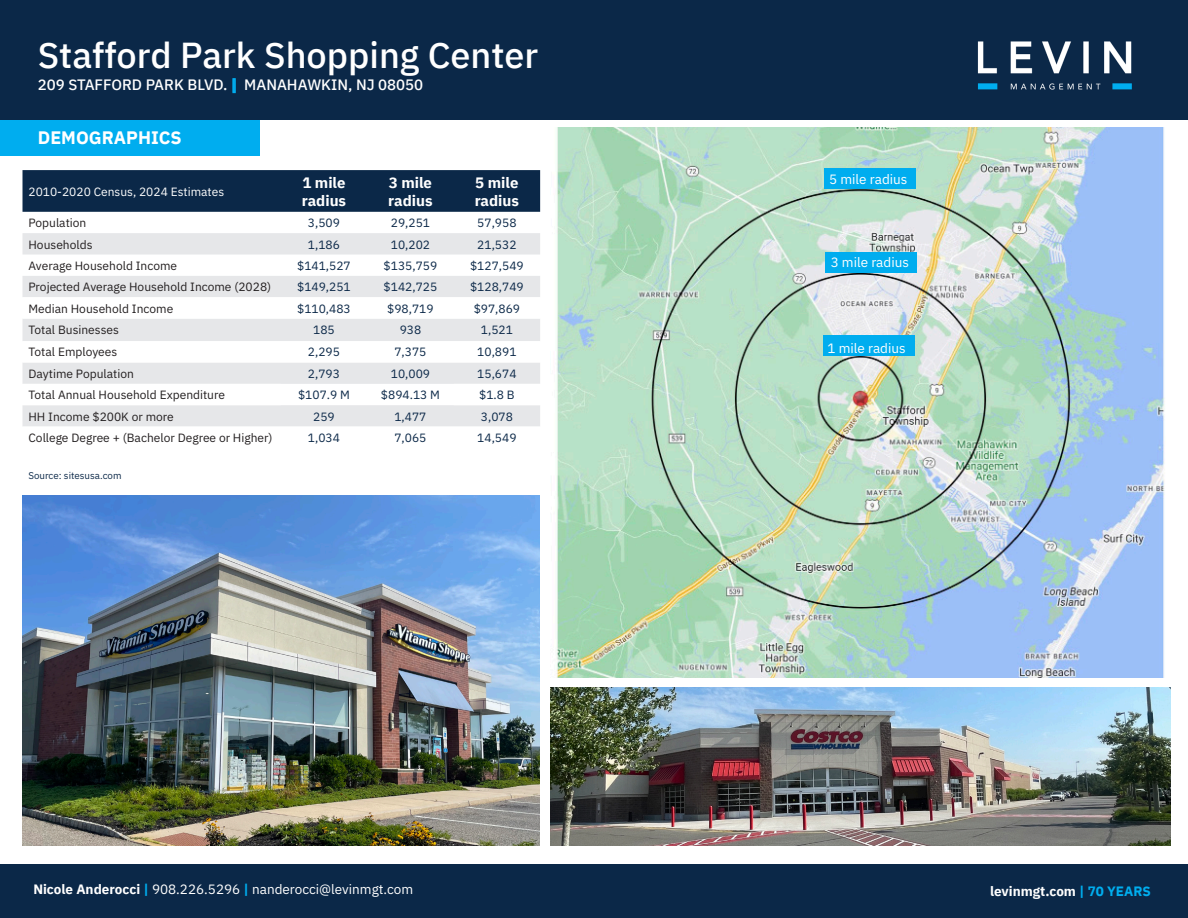
<style>
.page{position:relative;width:1188px;height:918px;background:#fff}
.page>*{position:absolute;margin:0;border:0;box-sizing:border-box;transform-origin:0 0}
.t1{font:500 36px "IBM Plex Sans";color:#fff}
.t2{font:700 18px "IBM Plex Sans";color:#fff}
.t3{font:500 15px "IBM Plex Sans";color:#fff}
.t4{font:700 15px "IBM Plex Sans";color:#fff}
.t5{font:13.5px "IBM Plex Sans";color:#fff}
.t6{font:700 13.5px "IBM Plex Sans";color:#fff}
.t7{font:12px "IBM Plex Sans";color:#231f20}
.t8{font:12px "IBM Plex Sans";color:#0b2848}
.t9{font:12px "IBM Plex Sans";color:#fff}
.t10{font:9.75px "IBM Plex Sans";color:#0b2848}
.s1{font-weight:700;color:#00adef}
.s2{font-weight:700}
.s3{color:#00aeef}
</style>
<div class="page">
<img style="left:556px;top:128px;width:609px;height:550px">
<img style="left:551px;top:688px;width:619px;height:158px">
<div style="left:0;top:120px;width:259px;height:36px;background:#00adef"></div>
<div style="left:0;top:0;width:1188px;height:120px;background:#0b2848"></div>
<img style="left:977px;top:41px;width:155px;height:49px">
<div style="left:825px;top:252px;width:92px;height:20px;background:#00adef"></div>
<div style="left:824px;top:335px;width:91px;height:21px;background:#00adef"></div>
<div style="left:22px;top:170px;width:518px;height:42px;background:#0b2848"></div>
<svg style="left:22px;top:233px;width:518px;height:64px;fill:#e6e7e9"></svg>
<svg style="left:22px;top:319px;width:518px;height:107px;fill:#e6e7e9"></svg>
<img style="left:22px;top:495px;width:517px;height:351px">
<div style="left:824px;top:169px;width:92px;height:20px;background:#00adef"></div>
<div style="left:0;top:864px;width:1188px;height:54px;background:#0b2848"></div>
<p class="t1" style="left:38px;top:27px;width:502px">Stafford Park Shopping Center</p>
<p class="t3" style="left:38px;top:73px;width:387px">209 STAFFORD PARK BLVD. <span class="s1">|</span> MANAHAWKIN, NJ 08050</p>
<p class="t2" style="left:38px;top:123px;width:146px">DEMOGRAPHICS</p>
<p class="t9" style="left:28px;top:182px;width:197px">2010-2020 Census, 2024 Estimates</p>
<p class="t4" style="left:302px;top:171px;width:45px">1 mile</p>
<p class="t4" style="left:302px;top:189px;width:46px">radius</p>
<p class="t4" style="left:389px;top:171px;width:45px">3 mile</p>
<p class="t4" style="left:388px;top:189px;width:46px">radius</p>
<p class="t4" style="left:475px;top:171px;width:45px">5 mile</p>
<p class="t4" style="left:475px;top:189px;width:46px">radius</p>
<p class="t7" style="left:28px;top:214px;width:59px">Population</p>
<p class="t8" style="left:308px;top:214px;width:34px">3,509</p>
<p class="t8" style="left:391px;top:214px;width:41px">29,251</p>
<p class="t8" style="left:477px;top:214px;width:41px">57,958</p>
<p class="t7" style="left:28px;top:235px;width:66px">Households</p>
<p class="t8" style="left:308px;top:235px;width:34px">1,186</p>
<p class="t8" style="left:391px;top:235px;width:41px">10,202</p>
<p class="t8" style="left:477px;top:235px;width:41px">21,532</p>
<p class="t7" style="left:28px;top:256px;width:150px">Average Household Income</p>
<p class="t8" style="left:297px;top:256px;width:55px">$141,527</p>
<p class="t8" style="left:384px;top:256px;width:55px">$135,759</p>
<p class="t8" style="left:470px;top:256px;width:55px">$127,549</p>
<p class="t7" style="left:28px;top:278px;width:244px">Projected Average Household Income (2028)</p>
<p class="t8" style="left:297px;top:278px;width:55px">$149,251</p>
<p class="t8" style="left:384px;top:278px;width:55px">$142,725</p>
<p class="t8" style="left:470px;top:278px;width:55px">$128,749</p>
<p class="t7" style="left:28px;top:299px;width:146px">Median Household Income</p>
<p class="t8" style="left:297px;top:299px;width:55px">$110,483</p>
<p class="t8" style="left:387px;top:299px;width:48px">$98,719</p>
<p class="t8" style="left:474px;top:299px;width:48px">$97,869</p>
<p class="t7" style="left:28px;top:321px;width:92px">Total Businesses</p>
<p class="t8" style="left:313px;top:321px;width:23px">185</p>
<p class="t8" style="left:400px;top:321px;width:23px">938</p>
<p class="t8" style="left:481px;top:321px;width:34px">1,521</p>
<p class="t7" style="left:28px;top:343px;width:90px">Total Employees</p>
<p class="t8" style="left:308px;top:343px;width:34px">2,295</p>
<p class="t8" style="left:394px;top:343px;width:34px">7,375</p>
<p class="t8" style="left:477px;top:343px;width:41px">10,891</p>
<p class="t7" style="left:28px;top:364px;width:107px">Daytime Population</p>
<p class="t8" style="left:308px;top:364px;width:34px">2,793</p>
<p class="t8" style="left:391px;top:364px;width:41px">10,009</p>
<p class="t8" style="left:477px;top:364px;width:41px">15,674</p>
<p class="t7" style="left:28px;top:386px;width:198px">Total Annual Household Expenditure</p>
<p class="t8" style="left:298px;top:386px;width:53px">$107.9 M</p>
<p class="t8" style="left:381px;top:386px;width:61px">$894.13 M</p>
<p class="t8" style="left:479px;top:386px;width:37px">$1.8 B</p>
<p class="t7" style="left:28px;top:407px;width:147px">HH Income $200K or more</p>
<p class="t8" style="left:313px;top:407px;width:23px">259</p>
<p class="t8" style="left:394px;top:407px;width:34px">1,477</p>
<p class="t8" style="left:481px;top:407px;width:34px">3,078</p>
<p class="t7" style="left:28px;top:429px;width:246px">College Degree + (Bachelor Degree or Higher)</p>
<p class="t8" style="left:308px;top:429px;width:34px">1,034</p>
<p class="t8" style="left:394px;top:429px;width:34px">7,065</p>
<p class="t8" style="left:477px;top:429px;width:41px">14,549</p>
<p class="t10" style="left:28px;top:468px;width:95px">Source: sitesusa.com</p>
<p class="t5" style="left:829px;top:169px;width:80px">5 mile radius</p>
<p class="t5" style="left:831px;top:252px;width:80px">3 mile radius</p>
<p class="t5" style="left:828px;top:338px;width:80px">1 mile radius</p>
<p class="t5" style="left:33px;top:879px;width:381px"><span class="s2">Nicole Anderocci</span> <span class="s1">|</span> 908.226.5296 <span class="s1">|</span> nanderocci@levinmgt.com</p>
<p class="t6" style="left:990px;top:880px;width:162px">levinmgt.com <span class="s3">| 70 YEARS</span></p>
</div>
